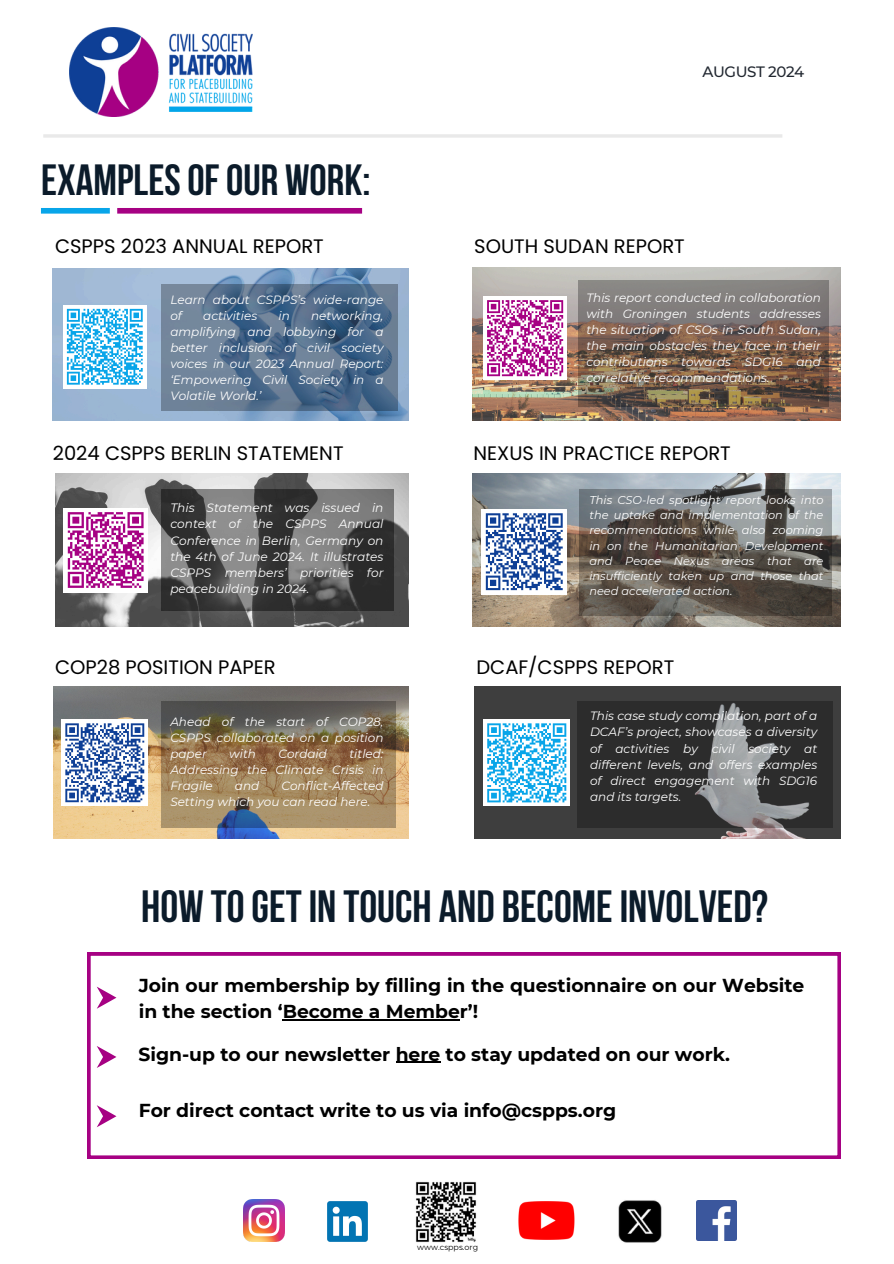
<style>
.page{position:relative;width:894px;height:1264px;background:#fff}
.page>*{position:absolute;margin:0;border:0;box-sizing:border-box;transform-origin:0 0}
.t1{font:700 45px "Bebas Neue";color:#0b1b2a}
.t2{font:700 43.5px "Bebas Neue";color:#0b1b2a}
.t3{font:19.5px "Poppins";color:#000}
.t4{font:700 18.75px/25.8px "Montserrat";color:#000}
.t5{font:500 15px "Montserrat";letter-spacing:-.025em;color:#222831}
.t6{font:italic 12.15px/16.2px "Montserrat";color:#fff;text-align:justify}
.t7{font:italic 12px/16px "Montserrat";color:#fff;text-align:justify}
.t8{font:italic 11.4px/15.1px "Montserrat";color:#fff;text-align:justify}
.t9{font:7.95px "Montserrat";color:#000}
</style>
<div class="page">
<img style="left:69px;top:28px;width:183px;height:88px">
<hr style="left:43px;top:134px;width:739px;height:4px;background:#e9e9e9">
<img style="left:415px;top:1181px;width:62px;height:62px">
<div style="left:117px;top:208px;width:245px;height:6px;background:#a60183"></div>
<div style="left:41px;top:208px;width:69px;height:6px;background:#08a5e9"></div>
<img style="left:474px;top:686px;width:366px;height:153px">
<div style="left:483px;top:719px;width:87px;height:87px;background:#fff"></div>
<svg style="left:487px;top:723px;width:80px;height:80px"></svg>
<img style="left:55px;top:474px;width:354px;height:152px">
<div style="left:63px;top:507px;width:85px;height:85px;background:#fff"></div>
<svg style="left:67px;top:512px;width:77px;height:76px"></svg>
<img style="left:472px;top:474px;width:368px;height:152px">
<div style="left:481px;top:509px;width:85px;height:85px;background:#fff"></div>
<svg style="left:485px;top:513px;width:78px;height:78px"></svg>
<svg style="left:87px;top:952px;width:753px;height:206px"></svg>
<svg style="left:97px;top:986px;width:19px;height:22px"></svg>
<svg style="left:97px;top:1045px;width:19px;height:23px"></svg>
<svg style="left:97px;top:1105px;width:19px;height:22px"></svg>
<img style="left:53px;top:686px;width:355px;height:153px">
<img style="left:472px;top:267px;width:368px;height:153px">
<div style="left:483px;top:296px;width:83px;height:84px;background:#fff"></div>
<svg style="left:487px;top:300px;width:77px;height:77px"></svg>
<img style="left:327px;top:1201px;width:40px;height:40px">
<img style="left:243px;top:1199px;width:42px;height:42px">
<img style="left:518px;top:1201px;width:56px;height:38px">
<img style="left:618px;top:1200px;width:44px;height:43px">
<img style="left:696px;top:1200px;width:40px;height:40px">
<img style="left:53px;top:268px;width:356px;height:152px">
<div style="left:63px;top:305px;width:83px;height:83px;background:#fff"></div>
<svg style="left:66px;top:308px;width:77px;height:77px"></svg>
<div style="left:61px;top:719px;width:87px;height:87px;background:#fff"></div>
<svg style="left:65px;top:723px;width:80px;height:80px"></svg>
<svg style="left:161px;top:284px;width:236px;height:127px"></svg>
<hr style="left:283px;top:1019px;width:176px;height:1px;background:#000">
<hr style="left:395px;top:1061px;width:45px;height:1px;background:#000">
<svg style="left:578px;top:280px;width:250px;height:127px"></svg>
<svg style="left:579px;top:489px;width:252px;height:126px"></svg>
<svg style="left:161px;top:489px;width:232px;height:121px"></svg>
<svg style="left:577px;top:701px;width:254px;height:126px;fill:#2c2c2c"></svg>
<svg style="left:161px;top:701px;width:234px;height:126px"></svg>
<p class="t2" style="left:41px;top:162px;width:331px">EXAMPLESOFOUR WORK:</p>
<p class="t3" style="left:55px;top:233px;width:270px">CSPPS 2023 ANNUAL REPORT</p>
<p class="t7" style="left:170px;top:292px;width:215px">Learn about CSPPS’s wide-range of</p>
<p class="t7" style="left:170px;top:308px;width:215px;text-indent:141px">networking, amplifying and lobbying for a better inclusion of civil society voices in our 2023 Annual Report: ‘Empowering Civil Society in a Volatile World.’</p>
<p class="t7" style="left:203px;top:308px;width:55px">activities</p>
<p class="t7" style="left:278px;top:308px;width:13px">in</p>
<p class="t3" style="left:53px;top:439px;width:292px">2024 CSPPS BERLIN STATEMENT</p>
<h2 class="t6" style="left:170px;top:500px;width:215px">This Statement was issued in context of the CSPPS Annual Conference in Berlin, Germany on the 4th of June 2024. It illustrates CSPPS members’ priorities for peacebuilding in 2024.</h2>
<p class="t3" style="left:55px;top:653px;width:222px">COP28 POSITION PAPER</p>
<h2 class="t7" style="left:170px;top:713px;width:215px">Ahead of the start of COP28, CSPPS collaborated on a position paper</h2>
<h2 class="t7" style="left:170px;top:745px;width:215px;text-indent:179px">titled:<br>Addressing the Climate Crisis in Fragile</h2>
<h2 class="t7" style="left:229px;top:745px;width:28px">with</h2>
<h2 class="t7" style="left:278px;top:745px;width:50px">Cordaid</h2>
<h2 class="t7" style="left:170px;top:777px;width:215px;text-indent:111px">Conflict-Affected<br>Setting which you can read here.</h2>
<h2 class="t7" style="left:235px;top:777px;width:26px">and</h2>
<p class="t5" style="left:702px;top:62px;width:103px">AUGUST 2024</p>
<p class="t3" style="left:474px;top:233px;width:212px">SOUTH SUDAN REPORT</p>
<p class="t7" style="left:586px;top:290px;width:236px">This report conducted in collaboration with Groningen students addresses the situation of CSOs in South Sudan, the main obstacles they face in their contributions towards SDG16 and correlative recommendations.</p>
<h2 class="t3" style="left:473px;top:439px;width:259px">NEXUS IN PRACTICE REPORT</h2>
<p class="t8" style="left:589px;top:492px;width:235px">This CSO-led spotlight report looks into the uptake and implementation of the recommendations while also zooming in on the Humanitarian Development and Peace Nexus areas that are insufficiently taken up and those that need accelerated action.</p>
<h2 class="t3" style="left:476px;top:653px;width:199px">DCAF/CSPPS REPORT</h2>
<p class="t7" style="left:590px;top:708px;width:229px">This case study compilation, part of a DCAF’s project, showcases a diversity of activities by civil society at different levels, and offers examples of direct engagement with SDG16 and its targets.</p>
<p class="t1" style="left:141px;top:888px;width:628px">HOW TOGETIN TOUCH AND BECOMEINVOLVED?</p>
<p class="t4" style="left:139px;top:972px;width:667px">Join our membership by filling in the questionnaire on our Website in the section ‘Become a Member’!</p>
<h2 class="t4" style="left:138px;top:1041px;width:593px">Sign-up to our newsletter here to stay updated on our work.</h2>
<p class="t4" style="left:139px;top:1097px;width:479px">For direct contact write to us via info@cspps.org</p>
<p class="t9" style="left:417px;top:1242px;width:62px">www.cspps.org</p>
</div>
